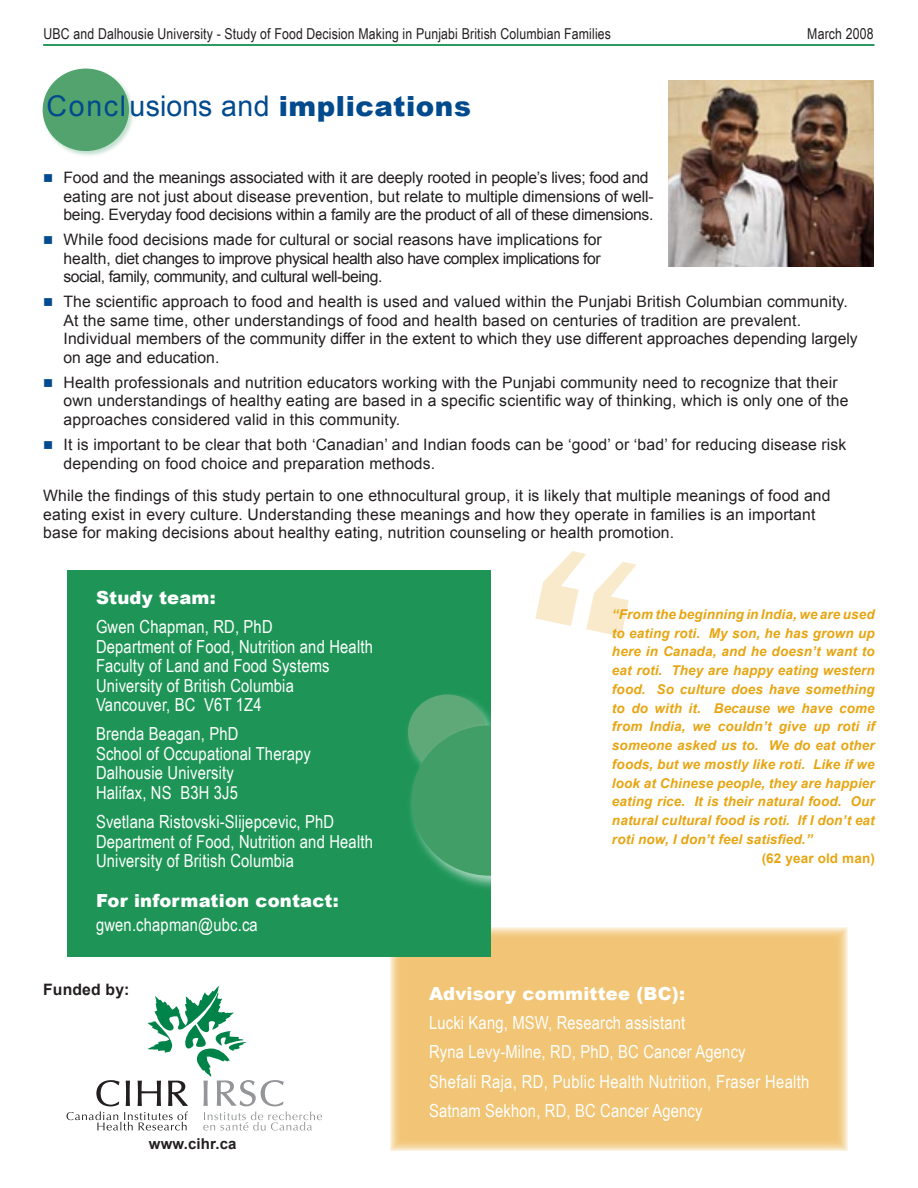
<style>
.page{position:relative;width:918px;height:1188px;background:#fff}
.page>*{position:absolute;margin:0;border:0;box-sizing:border-box;transform-origin:0 0}
.Main_Text{font:28.5px "Arial";letter-spacing:.02em;color:#004a8d}
.Main_Text-2{font:18px/19.5px "Arial Narrow";letter-spacing:.01em;color:#fff}
.Main_Text-3{font:900 18px/24px "Arial";letter-spacing:.01em;color:#fff}
.Column_Bullet{font:15.75px/18.5px "Arial";letter-spacing:.01em;color:#231f20}
.Main_Text-4{font:15.75px/18.5px "Arial";letter-spacing:.01em;color:#231f20}
.Column_Bullet-2{font:15.75px/18.5px "Arial";letter-spacing:-.01em;color:#231f20}
.Main_Text-5{font:700 15.75px "Arial";letter-spacing:.01em;color:#231f20}
.t1{font:15px "Arial Narrow";letter-spacing:.01em;color:#231f20}
.Main_Text-6{font:700 15px "Arial";letter-spacing:.01em;color:#231f20}
.Main_Text-7{font:italic 700 13.5px/18.8px "Arial";letter-spacing:.01em;color:#e7a512;text-align:justify}
.Main_Text-8{font:700 13.5px "Arial";letter-spacing:.01em;color:#e7a512}
.s1{font-weight:900;font-size:27.75px}
.s2{color:#004a8d}
.s3{font-family:"Arial Narrow";font-weight:400}
</style>
<div class="page">
<hr style="left:43px;top:44px;width:831px;height:2px;background:#1e9557">
<svg style="left:67px;top:986px;width:255px;height:145px"></svg>
<div style="left:40px;top:66px;width:95px;height:92px;background:#00843d;opacity:.25"></div>
<div style="left:43px;top:69px;width:86px;height:82px;background:#53a36f;border-radius:50%"></div>
<div style="left:390px;top:927px;width:458px;height:223px;background:#f1c575"></div>
<div style="left:68px;top:570px;width:423px;height:387px;background:#1e9557"></div>
<div style="left:403px;top:689px;width:98px;height:95px;background:#fff;opacity:.44"></div>
<div style="left:408px;top:694px;width:78px;height:76px;background:#5fa979;border-radius:50%"></div>
<div style="left:406px;top:720px;width:179px;height:173px;background:#fff;opacity:.67"></div>
<div style="left:411px;top:725px;width:158px;height:151px;background:#419e66;border-radius:50%"></div>
<div style="left:491px;top:711px;width:124px;height:216px;background:#fff"></div>
<img style="left:668px;top:80px;width:206px;height:186px">
<p class="t1" style="left:44px;top:26px;width:569px">UBC and Dalhousie University - Study of Food Decision Making in Punjabi British Columbian Families</p>
<p class="t1" style="left:807px;top:26px;width:68px">March 2008</p>
<p class="Main_Text" style="left:46px;top:88px;width:426px">Conclusions and <span class="s1">implications</span></p>
<p class="Column_Bullet-2" style="left:64px;top:169px;width:592px;text-indent:-20px"><span class="s2">■</span> Food and the meanings associated with it are deeply rooted in people’s lives; food and eating are not just about disease prevention, but relate to multiple dimensions of well&shy;being. Everyday food decisions within a family are the product of all of these dimensions.</p>
<p class="Column_Bullet" style="left:64px;top:231px;width:540px;text-align:justify;text-indent:-20px"><span class="s2">■</span> While food decisions made for cultural or social reasons have implications for health, diet changes to improve physical health also have complex implications for social, family, community, and cultural well-being.</p>
<p class="Column_Bullet" style="left:64px;top:293px;width:796px;text-indent:-20px"><span class="s2">■</span> The scientific approach to food and health is used and valued within the Punjabi British Columbian community.<br>At the same time, other understandings of food and health based on centuries of tradition are prevalent.<br>Individual members of the community differ in the extent to which they use different approaches depending largely on age and education.</p>
<p class="Column_Bullet" style="left:64px;top:373px;width:787px;text-indent:-20px"><span class="s2">■</span> Health professionals and nutrition educators working with the Punjabi community need to recognize that their own understandings of healthy eating are based in a specific scientific way of thinking, which is only one of the approaches considered valid in this community.</p>
<p class="Column_Bullet" style="left:64px;top:435px;width:784px;text-indent:-20px"><span class="s2">■</span> It is important to be clear that both ‘Canadian’ and Indian foods can be ‘good’ or ‘bad’ for reducing disease risk depending on food choice and preparation methods.</p>
<p class="Main_Text-4" style="left:43px;top:487px;width:789px">While the findings of this study pertain to one ethnocultural group, it is likely that multiple meanings of food and eating exist in every culture. Understanding these meanings and how they operate in families is an important base for making decisions about healthy eating, nutrition counseling or health promotion.</p>
<p class="Main_Text-3" style="left:96px;top:585px;width:121px">Study team:</p>
<p class="Main_Text-2" style="left:96px;top:617px;width:278px">Gwen Chapman, RD, PhD<br>Department of Food, Nutrition and Health<br>Faculty of Land and Food Systems<br>University of British Columbia<br>Vancouver, BC V6T 1Z4</p>
<p class="Main_Text-2" style="left:96px;top:724px;width:217px">Brenda Beagan, PhD<br>School of Occupational Therapy<br>Dalhousie University<br>Halifax, NS B3H 3J5</p>
<p class="Main_Text-2" style="left:96px;top:812px;width:278px">Svetlana Ristovski-Slijepcevic, PhD<br>Department of Food, Nutrition and Health<br>University of British Columbia</p>
<p class="Main_Text-3" style="left:96px;top:888px;width:244px">For information contact: <span class="s3">gwen.chapman@ubc.ca</span></p>
<p class="Main_Text-5" style="left:43px;top:979px;width:88px">Funded by:</p>
<p class="Main_Text-6" style="left:149px;top:1134px;width:89px">www.cihr.ca</p>
<p class="Main_Text-7" style="left:612px;top:605px;width:264px">“From the beginning in India, we are used to eating roti. My son, he has grown up here in Canada, and he doesn’t want to eat roti. They are happy eating western food. So culture does have something to do with it. Because we have come from India, we couldn’t give up roti if someone asked us to. We do eat other foods, but we mostly like roti. Like if we look at Chinese people, they are happier eating rice. It is their natural food. Our natural cultural food is roti. If I don’t eat roti now, I don’t feel satisfied.”</p>
<p class="Main_Text-8" style="left:762px;top:849px;width:115px">(62 year old man)</p>
<p class="Main_Text-3" style="left:429px;top:981px;width:258px">Advisory committee (BC):</p>
<p class="Main_Text-2" style="left:429px;top:1013px;width:258px">Lucki Kang, MSW, Research assistant</p>
<p class="Main_Text-2" style="left:429px;top:1042px;width:318px">Ryna Levy-Milne, RD, PhD, BC Cancer Agency</p>
<p class="Main_Text-2" style="left:429px;top:1071px;width:382px">Shefali Raja, RD, Public Health Nutrition, Fraser Health</p>
<p class="Main_Text-2" style="left:429px;top:1101px;width:275px">Satnam Sekhon, RD, BC Cancer Agency</p>
</div>
